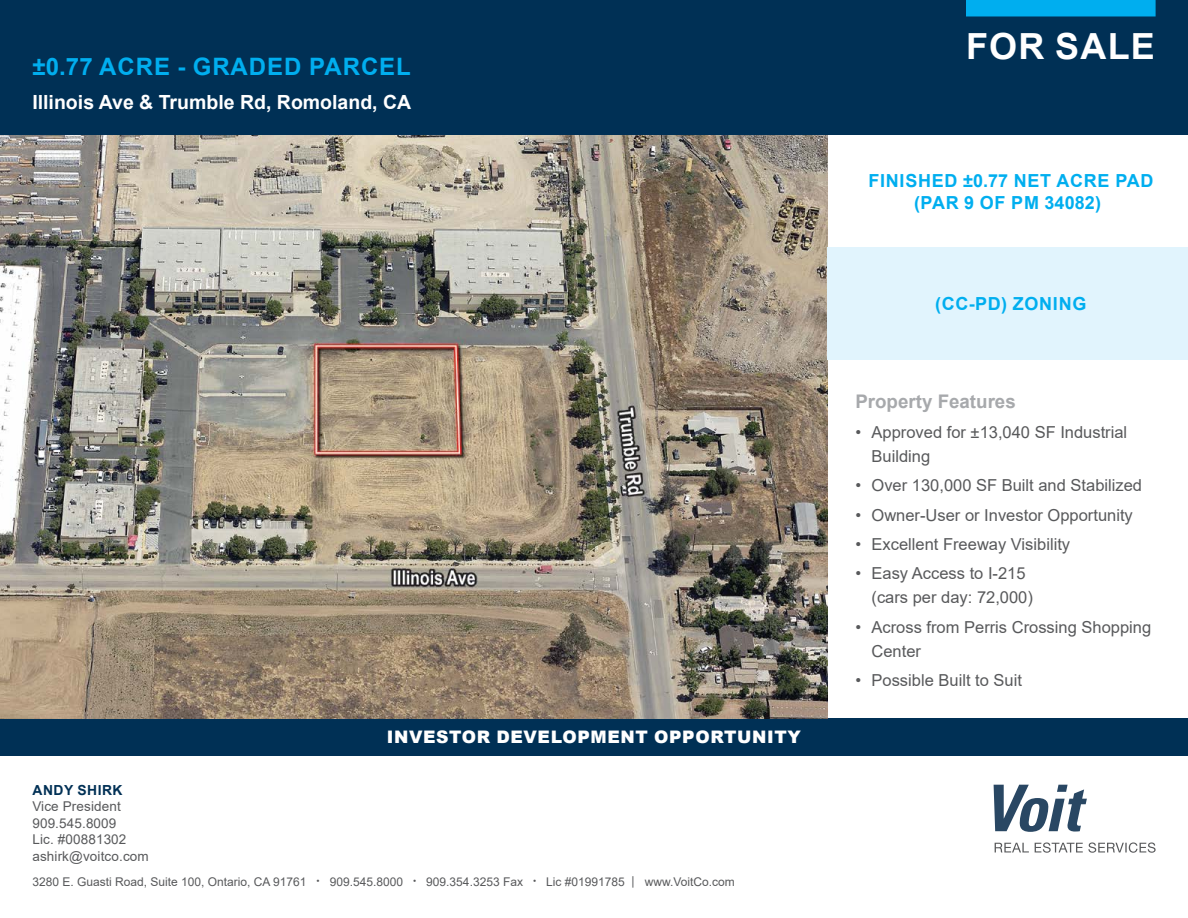
<style>
.page{position:relative;width:1188px;height:918px;background:#fff}
.page>*{position:absolute;margin:0;border:0;box-sizing:border-box;transform-origin:0 0}
.t1{font:700 36px "Arial";letter-spacing:.035em;color:#fff}
.t2{font:700 24px "Arial";letter-spacing:.04em;color:#00aeef}
.t3{font:700 19.5px "Arial";color:#fff}
.Subhead{font:700 18.75px "Arial";color:#a7a9ac}
.Property_Name_or_Des{font:700 18px/21.6px "Arial";letter-spacing:.04em;color:#00aeef;text-align:center}
.Heading{font:900 17.25px "Arial";letter-spacing:.035em;color:#fff}
.t4{font:16.5px/24px "Arial";color:#58595b}
.t5{font:700 13.8px "Arial";letter-spacing:.035em;color:#003055}
.t6{font:13.5px/16.5px "Arial";letter-spacing:.01em;color:#58595b}
.t7{font:12px "Arial";color:#58595b}
.s1{font-size:9px}
</style>
<div class="page">
<div style="left:0;top:0;width:1188px;height:135px;background:#003055"></div>
<div style="left:0;top:718px;width:1188px;height:38px;background:#003055"></div>
<svg style="left:995px;top:843px;width:34px;height:9px"></svg>
<svg style="left:1035px;top:842px;width:121px;height:11px"></svg>
<svg style="left:994px;top:785px;width:93px;height:47px"></svg>
<img style="left:0;top:135px;width:827px;height:583px">
<div style="left:966px;top:0;width:190px;height:16px;background:#00aeef"></div>
<div style="left:827px;top:248px;width:361px;height:112px;background:#e1f4fd"></div>
<h2 class="t2" style="left:32px;top:50px;width:380px">±0.77 ACRE - GRADED PARCEL</h2>
<p class="t3" style="left:32px;top:89px;width:380px">Illinois Ave &amp; Trumble Rd, Romoland, CA</p>
<p class="Heading" style="left:387px;top:725px;width:416px">INVESTOR DEVELOPMENT OPPORTUNITY</p>
<p class="t5" style="left:33px;top:780px;width:91px">ANDY SHIRK</p>
<p class="t6" style="left:32px;top:798px;width:118px">Vice President<br>909.545.8009<br>Lic. #00881302 ashirk@voitco.com</p>
<p class="t7" style="left:32px;top:873px;width:704px">3280 E. Guasti Road, Suite 100, Ontario, CA 91761 <span class="s1">•</span> 909.545.8000 <span class="s1">•</span> 909.354.3253 Fax <span class="s1">•</span> Lic #01991785 | www.VoitCo.com</p>
<h1 class="t1" style="left:966px;top:21px;width:190px">FOR SALE</h1>
<p class="Property_Name_or_Des" style="left:869px;top:170px;width:286px">FINISHED ±0.77 NET ACRE PAD (PAR 9 OF PM 34082)</p>
<p class="Property_Name_or_Des" style="left:935px;top:293px;width:153px">(CC-PD) ZONING</p>
<p class="Subhead" style="left:855px;top:389px;width:162px">Property Features</p>
<p class="t4" style="left:872px;top:420px;width:257px;text-indent:-16px">• Approved for ±13,040 SF Industrial<br>Building</p>
<p class="t4" style="left:855px;top:473px;width:288px">• Over 130,000 SF Built and Stabilized</p>
<p class="t4" style="left:855px;top:503px;width:279px">• Owner-User or Investor Opportunity</p>
<p class="t4" style="left:855px;top:532px;width:216px">• Excellent Freeway Visibility</p>
<p class="t4" style="left:872px;top:562px;width:163px;text-indent:-16px">• Easy Access to I-215 (cars per day: 72,000)</p>
<p class="t4" style="left:872px;top:615px;width:281px;text-indent:-16px">• Across from Perris Crossing Shopping<br>Center</p>
<p class="t4" style="left:855px;top:668px;width:168px">• Possible Built to Suit</p>
</div>
